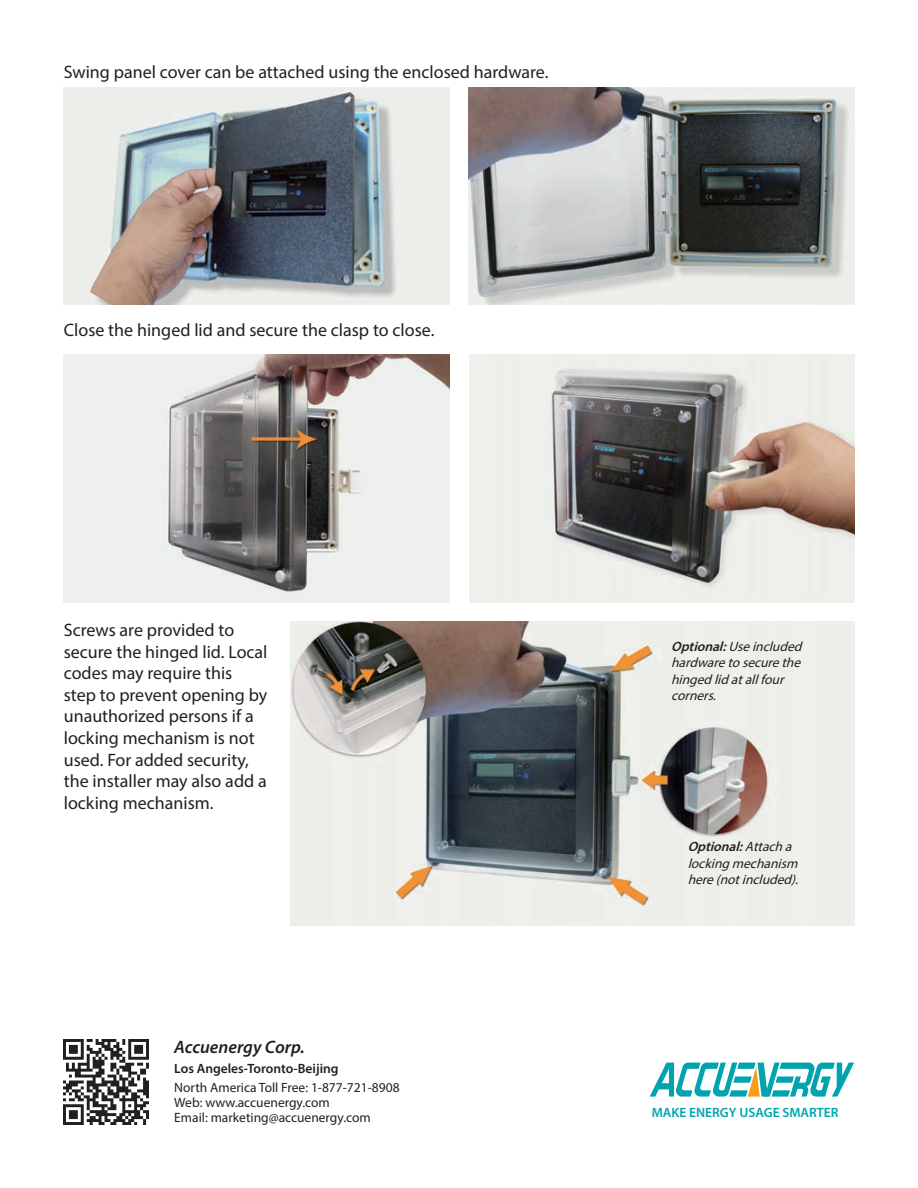
<style>
.page{position:relative;width:918px;height:1188px;background:#fff}
.page>*{position:absolute;margin:0;border:0;box-sizing:border-box;transform-origin:0 0}
.t1{font:18px/21.6px "Myriad Pro";color:#231f20}
.t2{font:italic 600 18px "Myriad Pro";color:#231f20}
.t3{font:italic 13.5px/16.2px "Myriad Pro";color:#231f20}
.t4{font:13.5px/14.9px "Myriad Pro";color:#231f20}
.t5{font:600 13.5px "Myriad Pro";color:#231f20}
.t6{font:600 13.5px "Myriad Pro";color:#00a4af}
.s1{font-weight:600}
</style>
<div class="page">
<svg style="left:650px;top:1063px;width:204px;height:34px"></svg>
<img style="left:64px;top:1039px;width:85px;height:85px">
<img style="left:469px;top:355px;width:385px;height:247px">
<img style="left:64px;top:87px;width:385px;height:217px">
<img style="left:469px;top:87px;width:385px;height:217px">
<img style="left:64px;top:355px;width:385px;height:247px">
<img style="left:290px;top:621px;width:564px;height:304px">
<p class="t1" style="left:64px;top:61px;width:486px">Swing panel cover can be attached using the enclosed hardware.</p>
<p class="t1" style="left:64px;top:319px;width:372px">Close the hinged lid and secure the clasp to close.</p>
<p class="t1" style="left:64px;top:619px;width:205px">Screws are provided to secure the hinged lid. Local codes may require this step to prevent opening by unauthorized persons if a locking mechanism is not used. For added security, the installer may also add a locking mechanism.</p>
<p class="t2" style="left:174px;top:1035px;width:132px">Accuenergy Corp.</p>
<p class="t5" style="left:174px;top:1060px;width:166px">Los Angeles-Toronto-Beijing</p>
<p class="t4" style="left:174px;top:1080px;width:227px">North America Toll Free: 1-877-721-8908<br>Web: www.accuenergy.com<br>Email: marketing@accuenergy.com</p>
<p class="t3" style="left:671px;top:638px;width:136px"><span class="s1">Optional:</span>Useincluded hardwaretosecurethe hingedlidatallfour corners.</p>
<p class="t3" style="left:688px;top:839px;width:116px"><span class="s1">Optional:</span>Attacha lockingmechanism here(notincluded).</p>
<p class="t6" style="left:652px;top:1104px;width:188px">MAKE ENERGY USAGE SMARTER</p>
</div>
